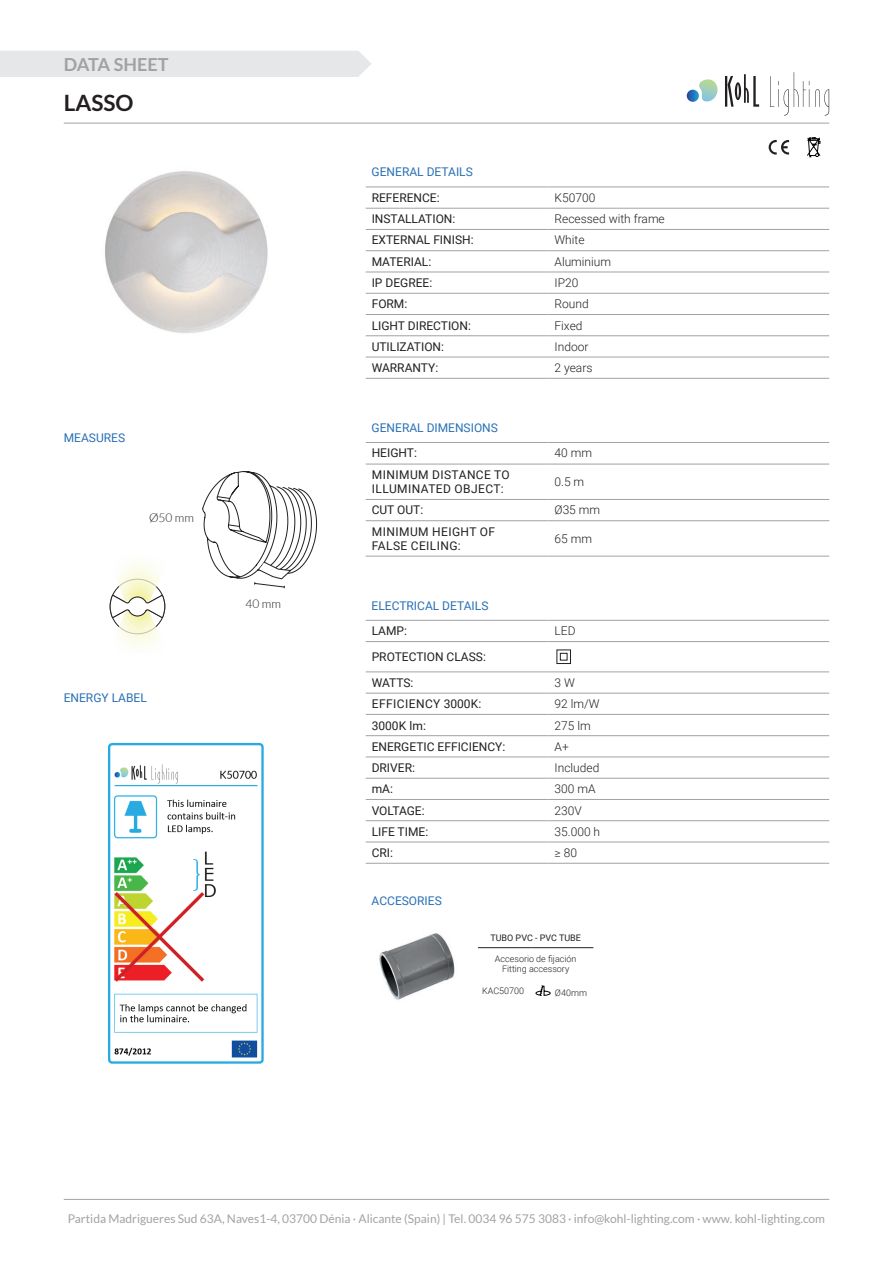
<style>
.page{position:relative;width:893px;height:1263px;background:#fff}
.page>*{position:absolute;margin:0;border:0;box-sizing:border-box;transform-origin:0 0}
.t1{font:700 22.5px "Lato";color:#231f20}
.t2{font:700 18px "Lato";color:#a1a2a4}
.t3{font:12px/25.7px "Roboto";color:#231f20}
.t4{font:300 12px "Roboto";color:#231f20}
.t5{font:12px "Lato";color:#a1a2a4}
.t6{font:12px "Roboto";color:#2870b5}
.t7{font:12px "Roboto";letter-spacing:.035em;color:#231f20}
.t8{font:300 12px "Lato";color:#231f20}
.t9{font:300 9px/10.8px "Roboto";color:#231f20;text-align:center}
.t10{font:9px "Roboto";color:#231f20}
</style>
<div class="page">
<hr style="left:64px;top:1199px;width:765px;height:1px;background:#a1a2a4">
<svg style="left:769px;top:140px;width:20px;height:15px"></svg>
<svg style="left:807px;top:137px;width:13px;height:20px"></svg>
<hr style="left:366px;top:187px;width:183px;height:1px;background:#a1a2a4">
<hr style="left:366px;top:208px;width:183px;height:1px;background:#a1a2a4">
<hr style="left:366px;top:229px;width:183px;height:1px;background:#a1a2a4">
<hr style="left:366px;top:250px;width:183px;height:1px;background:#a1a2a4">
<hr style="left:366px;top:272px;width:183px;height:1px;background:#a1a2a4">
<hr style="left:549px;top:187px;width:280px;height:1px;background:#a1a2a4">
<hr style="left:549px;top:208px;width:280px;height:1px;background:#a1a2a4">
<hr style="left:549px;top:250px;width:280px;height:1px;background:#a1a2a4">
<hr style="left:549px;top:272px;width:280px;height:1px;background:#a1a2a4">
<hr style="left:549px;top:293px;width:280px;height:1px;background:#a1a2a4">
<hr style="left:549px;top:229px;width:280px;height:1px;background:#a1a2a4">
<hr style="left:549px;top:314px;width:280px;height:1px;background:#a1a2a4">
<hr style="left:549px;top:335px;width:280px;height:1px;background:#a1a2a4">
<hr style="left:549px;top:357px;width:280px;height:1px;background:#a1a2a4">
<hr style="left:549px;top:378px;width:280px;height:1px;background:#a1a2a4">
<hr style="left:366px;top:293px;width:183px;height:1px;background:#a1a2a4">
<hr style="left:366px;top:314px;width:183px;height:1px;background:#a1a2a4">
<hr style="left:366px;top:335px;width:183px;height:1px;background:#a1a2a4">
<hr style="left:366px;top:357px;width:183px;height:1px;background:#a1a2a4">
<hr style="left:366px;top:378px;width:183px;height:1px;background:#a1a2a4">
<hr style="left:366px;top:442px;width:183px;height:1px;background:#a1a2a4">
<hr style="left:366px;top:464px;width:183px;height:1px;background:#a1a2a4">
<hr style="left:366px;top:499px;width:183px;height:1px;background:#a1a2a4">
<hr style="left:366px;top:520px;width:183px;height:1px;background:#a1a2a4">
<hr style="left:366px;top:556px;width:183px;height:1px;background:#a1a2a4">
<hr style="left:549px;top:442px;width:280px;height:1px;background:#a1a2a4">
<hr style="left:549px;top:499px;width:280px;height:1px;background:#a1a2a4">
<hr style="left:549px;top:520px;width:280px;height:1px;background:#a1a2a4">
<hr style="left:549px;top:556px;width:280px;height:1px;background:#a1a2a4">
<hr style="left:549px;top:464px;width:280px;height:1px;background:#a1a2a4">
<hr style="left:366px;top:620px;width:183px;height:1px;background:#a1a2a4">
<hr style="left:366px;top:641px;width:183px;height:1px;background:#a1a2a4">
<hr style="left:366px;top:672px;width:183px;height:1px;background:#a1a2a4">
<hr style="left:366px;top:693px;width:183px;height:1px;background:#a1a2a4">
<hr style="left:366px;top:714px;width:183px;height:1px;background:#a1a2a4">
<hr style="left:366px;top:735px;width:183px;height:1px;background:#a1a2a4">
<hr style="left:366px;top:757px;width:183px;height:1px;background:#a1a2a4">
<hr style="left:366px;top:778px;width:183px;height:1px;background:#a1a2a4">
<hr style="left:366px;top:799px;width:183px;height:1px;background:#a1a2a4">
<hr style="left:366px;top:820px;width:183px;height:1px;background:#a1a2a4">
<hr style="left:366px;top:842px;width:183px;height:1px;background:#a1a2a4">
<hr style="left:366px;top:863px;width:183px;height:1px;background:#a1a2a4">
<hr style="left:549px;top:620px;width:280px;height:1px;background:#a1a2a4">
<hr style="left:549px;top:672px;width:280px;height:1px;background:#a1a2a4">
<hr style="left:549px;top:693px;width:280px;height:1px;background:#a1a2a4">
<hr style="left:549px;top:714px;width:280px;height:1px;background:#a1a2a4">
<hr style="left:549px;top:735px;width:280px;height:1px;background:#a1a2a4">
<hr style="left:549px;top:757px;width:280px;height:1px;background:#a1a2a4">
<hr style="left:549px;top:778px;width:280px;height:1px;background:#a1a2a4">
<hr style="left:549px;top:799px;width:280px;height:1px;background:#a1a2a4">
<hr style="left:549px;top:820px;width:280px;height:1px;background:#a1a2a4">
<hr style="left:549px;top:842px;width:280px;height:1px;background:#a1a2a4">
<hr style="left:549px;top:863px;width:280px;height:1px;background:#a1a2a4">
<hr style="left:549px;top:641px;width:280px;height:1px;background:#a1a2a4">
<svg style="left:556px;top:649px;width:15px;height:15px"></svg>
<svg style="left:687px;top:79px;width:31px;height:23px"></svg>
<svg style="left:725px;top:74px;width:34px;height:33px"></svg>
<svg style="left:770px;top:72px;width:59px;height:44px"></svg>
<div style="left:0;top:51px;width:371px;height:26px;background:#e6e7e9"></div>
<hr style="left:64px;top:123px;width:765px;height:1px;background:#a1a2a4">
<img style="left:108px;top:743px;width:156px;height:321px">
<img style="left:105px;top:171px;width:163px;height:162px">
<svg style="left:202px;top:471px;width:115px;height:117px"></svg>
<svg style="left:119px;top:563px;width:41px;height:85px"></svg>
<svg style="left:109px;top:578px;width:57px;height:56px"></svg>
<img style="left:379px;top:933px;width:76px;height:67px">
<hr style="left:478px;top:947px;width:53px;height:1px;background:#231f20">
<hr style="left:531px;top:947px;width:62px;height:1px;background:#231f20">
<svg style="left:535px;top:985px;width:16px;height:11px"></svg>
<h2 class="t2" style="left:64px;top:54px;width:106px">DATA SHEET</h2>
<h1 class="t1" style="left:64px;top:90px;width:71px">LASSO</h1>
<p class="t6" style="left:64px;top:430px;width:63px">MEASURES</p>
<p class="t8" style="left:149px;top:511px;width:46px">Ø50 mm</p>
<p class="t6" style="left:64px;top:689px;width:85px">ENERGY LABEL</p>
<p class="t8" style="left:246px;top:598px;width:37px">40 mm</p>
<p class="t6" style="left:372px;top:164px;width:103px">GENERAL DETAILS</p>
<p class="t3" style="left:372px;top:184px;width:69px">REFERENCE:</p>
<p class="t4" style="left:555px;top:189px;width:42px">K50700</p>
<p class="t3" style="left:372px;top:206px;width:85px">INSTALLATION:</p>
<p class="t4" style="left:555px;top:211px;width:112px">Recessed with frame</p>
<p class="t3" style="left:372px;top:227px;width:103px">EXTERNAL FINISH:</p>
<p class="t4" style="left:555px;top:232px;width:32px">White</p>
<p class="t3" style="left:372px;top:248px;width:61px">MATERIAL:</p>
<p class="t4" style="left:555px;top:253px;width:58px">Aluminium</p>
<p class="t3" style="left:372px;top:269px;width:62px">IP DEGREE:</p>
<p class="t4" style="left:555px;top:274px;width:25px">IP20</p>
<p class="t3" style="left:372px;top:291px;width:37px">FORM:</p>
<p class="t4" style="left:555px;top:296px;width:36px">Round</p>
<p class="t3" style="left:372px;top:312px;width:101px">LIGHT DIRECTION:</p>
<p class="t4" style="left:555px;top:317px;width:30px">Fixed</p>
<p class="t3" style="left:372px;top:333px;width:74px">UTILIZATION:</p>
<p class="t4" style="left:555px;top:338px;width:35px">Indoor</p>
<p class="t3" style="left:372px;top:354px;width:68px">WARRANTY:</p>
<p class="t4" style="left:555px;top:359px;width:39px">2 years</p>
<p class="t6" style="left:372px;top:419px;width:128px">GENERAL DIMENSIONS</p>
<p class="t3" style="left:372px;top:440px;width:47px">HEIGHT:</p>
<p class="t4" style="left:555px;top:445px;width:39px">40 mm</p>
<p class="t3" style="left:372px;top:461px;width:20px">MINIMUM</p>
<p class="t3" style="left:432px;top:461px;width:9px">DISTANCE</p>
<p class="t3" style="left:494px;top:461px;width:9px">TO</p>
<p class="t3" style="left:372px;top:476px;width:9px">ILLUMINATED</p>
<p class="t3" style="left:454px;top:476px;width:32px">OBJECT</p>
<p class="t3" style="left:501px;top:476px;width:4px">:</p>
<p class="t4" style="left:554px;top:474px;width:31px">0.5 m</p>
<p class="t3" style="left:372px;top:497px;width:53px">CUT OUT:</p>
<p class="t4" style="left:554px;top:502px;width:47px">Ø35 mm</p>
<p class="t3" style="left:372px;top:518px;width:20px">MINIMUM</p>
<p class="t3" style="left:432px;top:518px;width:9px">HEIGHT</p>
<p class="t3" style="left:480px;top:518px;width:9px">OF</p>
<p class="t3" style="left:372px;top:533px;width:8px">FALSE</p>
<p class="t3" style="left:411px;top:533px;width:8px">CEILING</p>
<p class="t3" style="left:458px;top:533px;width:4px">:</p>
<p class="t4" style="left:554px;top:530px;width:39px">65 mm</p>
<p class="t6" style="left:372px;top:597px;width:118px">ELECTRICAL DETAILS</p>
<p class="t3" style="left:372px;top:618px;width:37px">LAMP:</p>
<p class="t4" style="left:555px;top:623px;width:23px">LED</p>
<p class="t3" style="left:372px;top:644px;width:116px">PROTECTION CLASS:<br>WATTS:</p>
<p class="t4" style="left:555px;top:674px;width:22px">3 W</p>
<p class="t7" style="left:372px;top:696px;width:111px">EFFICIENCY 3000K:</p>
<p class="t4" style="left:555px;top:696px;width:47px">92 lm/W</p>
<p class="t3" style="left:372px;top:712px;width:56px">3000K LM:</p>
<p class="t4" style="left:555px;top:717px;width:38px">275 lm</p>
<p class="t3" style="left:372px;top:733px;width:135px">ENERGETIC EFFICIENCY:</p>
<p class="t4" style="left:555px;top:738px;width:16px">A+</p>
<p class="t3" style="left:372px;top:754px;width:45px">DRIVER:</p>
<p class="t4" style="left:555px;top:759px;width:46px">Included</p>
<p class="t3" style="left:372px;top:776px;width:23px">MA:</p>
<p class="t4" style="left:555px;top:781px;width:42px">300 mA</p>
<p class="t3" style="left:372px;top:797px;width:55px">VOLTAGE:</p>
<p class="t4" style="left:555px;top:802px;width:29px">230V</p>
<p class="t3" style="left:372px;top:818px;width:58px">LIFE TIME:</p>
<p class="t4" style="left:555px;top:823px;width:47px">35.000 h</p>
<p class="t3" style="left:372px;top:840px;width:23px">CRI:</p>
<p class="t4" style="left:555px;top:844px;width:24px">≥ 80</p>
<p class="t6" style="left:372px;top:892px;width:72px">ACCESORIES</p>
<p class="t10" style="left:490px;top:931px;width:92px">TUBO PVC - PVC TUBE</p>
<p class="t9" style="left:495px;top:953px;width:83px">Accesorio de fijación<br>Fitting accessory</p>
<p class="t9" style="left:482px;top:985px;width:44px">KAC50700</p>
<p class="t9" style="left:555px;top:987px;width:34px">Ø40mm</p>
<p class="t5" style="left:68px;top:1211px;width:759px">Partida Madrigueres Sud 63A, Naves1-4, 03700 Dénia · Alicante (Spain) | Tel. 0034 96 575 3083 · info@kohl-lighting.com · www. kohl-lighting.com</p>
</div>
